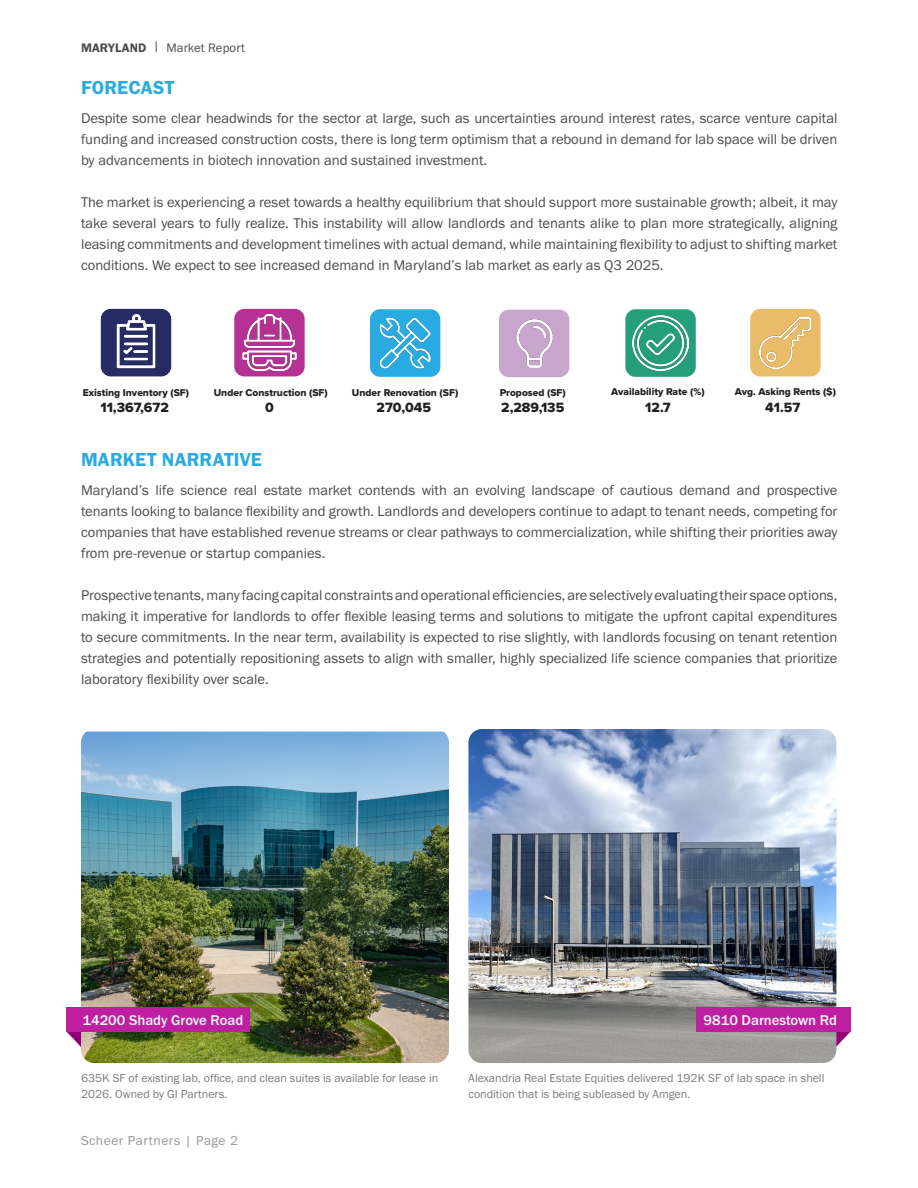
<style>
.page{position:relative;width:918px;height:1188px;background:#fff}
.page>*{position:absolute;margin:0;border:0;box-sizing:border-box;transform-origin:0 0}
.Subhead{font:19.5px "Franklin Gothic URW Dem";letter-spacing:.01em;color:#29abe2}
.t1{font:14.7px/21px "Franklin Gothic URW Boo";color:#4b4b4a;text-align:justify}
.t2{font:500 14.7px "Franklin Gothic URW";color:#f4f5f5}
.t3{font:13.95px "Proxima Nova Extrabld";color:#231f20}
.t4{font:13.5px "Franklin Gothic URW Boo";letter-spacing:.04em;color:#605d5c}
.t5{font:12.75px "Franklin Gothic URW Boo";letter-spacing:.01em;color:#4b4b4a}
.t6{font:12px/16.5px "Franklin Gothic URW Boo";color:#605d5c}
.t7{font:10.2px "Proxima Nova Extrabld";color:#231f20}
.s1{font-family:"Franklin Gothic URW Dem"}
</style>
<div class="page">
<div style="left:101px;top:309px;width:70px;height:67px;background:#262a65;border-radius:10px"></div>
<div style="left:499px;top:310px;width:70px;height:67px;background:#c7a5cd;border-radius:10px"></div>
<img style="left:116px;top:314px;width:40px;height:55px">
<div style="left:370px;top:309px;width:70px;height:68px;background:#29abe2;border-radius:10px"></div>
<div style="left:750px;top:309px;width:71px;height:67px;background:#eabb69;border-radius:10px"></div>
<img style="left:380px;top:318px;width:51px;height:51px">
<img style="left:760px;top:317px;width:51px;height:51px">
<img style="left:516px;top:319px;width:37px;height:49px">
<div style="left:234px;top:309px;width:71px;height:67px;background:#b53294;border-radius:10px"></div>
<div style="left:625px;top:309px;width:71px;height:68px;background:#259f79;border-radius:10px"></div>
<img style="left:242px;top:315px;width:55px;height:55px">
<img style="left:633px;top:315px;width:55px;height:56px">
<svg style="left:836px;top:1032px;width:14px;height:15px"></svg>
<svg style="left:67px;top:1032px;width:14px;height:15px"></svg>
<img style="left:468px;top:729px;width:368px;height:334px">
<img style="left:81px;top:732px;width:368px;height:331px">
<div style="left:697px;top:1008px;width:154px;height:24px;background:#be1fa1"></div>
<div style="left:66px;top:1008px;width:184px;height:24px;background:#be1fa1"></div>
<p class="t5" style="left:81px;top:40px;width:166px"><span class="s1">MARYLAND</span> | Market Report</p>
<p class="Subhead" style="left:81px;top:75px;width:95px">FORECAST</p>
<p class="t1" style="left:81px;top:107px;width:758px">Despite some clear headwinds for the sector at large, such as uncertainties around interest rates, scarce venture capital funding and increased construction costs, there is long term optimism that a rebound in demand for lab space will be driven by advancements in biotech innovation and sustained investment.</p>
<p class="t1" style="left:81px;top:191px;width:758px">The market is experiencing a reset towards a healthy equilibrium that should support more sustainable growth; albeit, it may take several years to fully realize. This instability will allow landlords and tenants alike to plan more strategically, aligning leasing commitments and development timelines with actual demand, while maintaining flexibility to adjust to shifting market conditions. We expect to see increased demand in Maryland’s lab market as early as Q3 2025.</p>
<p class="t7" style="left:352px;top:385px;width:108px">Under Renovation (SF)</p>
<p class="t7" style="left:735px;top:384px;width:103px">Avg. Asking Rents ($)</p>
<p class="t3" style="left:377px;top:397px;width:56px">270,045</p>
<p class="t3" style="left:765px;top:397px;width:37px">41.57</p>
<p class="t7" style="left:214px;top:385px;width:116px">Under Construction (SF)</p>
<p class="t7" style="left:611px;top:384px;width:95px">Availability Rate (%)</p>
<p class="t3" style="left:265px;top:397px;width:10px">0</p>
<p class="t3" style="left:645px;top:397px;width:27px">12.7</p>
<p class="t7" style="left:83px;top:385px;width:108px">Existing Inventory (SF)</p>
<p class="t7" style="left:500px;top:385px;width:68px">Proposed (SF)</p>
<p class="t3" style="left:101px;top:397px;width:70px">11,367,672</p>
<p class="t3" style="left:501px;top:397px;width:65px">2,289,135</p>
<p class="Subhead" style="left:81px;top:448px;width:182px">MARKET NARRATIVE</p>
<p class="t1" style="left:81px;top:480px;width:758px">Maryland’s life science real estate market contends with an evolving landscape of cautious demand and prospective tenants looking to balance flexibility and growth. Landlords and developers continue to adapt to tenant needs, competing for companies that have established revenue streams or clear pathways to commercialization, while shifting their priorities away from pre-revenue or startup companies.</p>
<p class="t1" style="left:81px;top:585px;width:758px">Prospective tenants, many facing capital constraints and operational efficiencies, are selectively evaluating their space options, making it imperative for landlords to offer flexible leasing terms and solutions to mitigate the upfront capital expenditures to secure commitments. In the near term, availability is expected to rise slightly, with landlords focusing on tenant retention strategies and potentially repositioning assets to align with smaller, highly specialized life science companies that prioritize laboratory flexibility over scale.</p>
<p class="t2" style="left:83px;top:1011px;width:162px">14200 Shady Grove Road</p>
<p class="t2" style="left:704px;top:1011px;width:135px">9810 Darnestown Rd</p>
<p class="t6" style="left:81px;top:1069px;width:359px">635K SF of existing lab, office, and clean suites is available for lease in<br>2026. Owned by GI Partners.</p>
<p class="t4" style="left:81px;top:1132px;width:158px">Scheer Partners | Page 2</p>
<p class="t6" style="left:468px;top:1069px;width:358px">Alexandria Real Estate Equities delivered 192K SF of lab space in shell condition that is being subleased by Amgen.</p>
</div>
